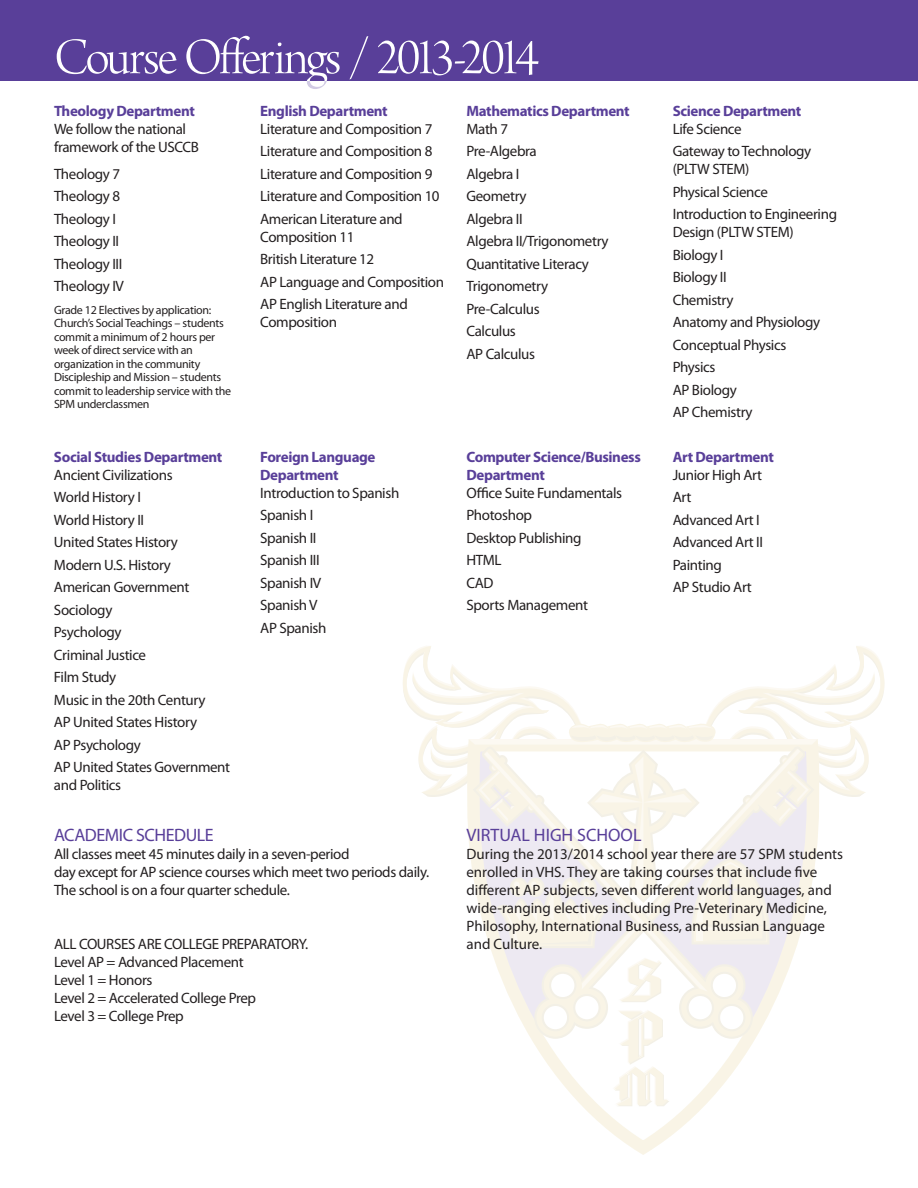
<style>
.page{position:relative;width:918px;height:1188px;background:#fff}
.page>*{position:absolute;margin:0;border:0;box-sizing:border-box;transform-origin:0 0}
.t1{font:54px "Arno Pro Light Display";letter-spacing:-.055em;color:#fff}
.t2{font:18px "Myriad Pro";color:#593f99}
.t3{font:18px "Myriad Pro";letter-spacing:-.025em;color:#593f99}
.t4{font:15px/18px "Myriad Pro";letter-spacing:-.025em;color:#231f20}
.t5{font:15px/18px "Myriad Pro";color:#231f20}
.t6{font:700 15px/18px "Myriad Pro";letter-spacing:-.025em;color:#593f99}
.t7{font:12px/13.5px "Myriad Pro";letter-spacing:-.025em;color:#231f20}
</style>
<div class="page">
<div style="left:0;top:0;width:918px;height:81px;background:#593f99"></div>
<svg style="left:582px;top:1106px;width:122px;height:49px"></svg>
<svg style="left:403px;top:646px;width:481px;height:460px"></svg>
<svg style="left:307px;top:81px;width:20px;height:8px"></svg>
<p class="t1" style="left:54px;top:28px;width:486px">Course Offerings / 2013-2014</p>
<p class="t6" style="left:54px;top:102px;width:142px">Theology Department</p>
<p class="t4" style="left:54px;top:120px;width:146px">We follow the national framework of the USCCB</p>
<p class="t4" style="left:54px;top:165px;width:68px">Theology 7</p>
<p class="t4" style="left:54px;top:187px;width:68px">Theology 8</p>
<p class="t4" style="left:54px;top:210px;width:64px">Theology I</p>
<p class="t4" style="left:54px;top:232px;width:67px">Theology II</p>
<p class="t4" style="left:54px;top:255px;width:70px">Theology III</p>
<p class="t4" style="left:54px;top:277px;width:72px">Theology IV</p>
<p class="t7" style="left:54px;top:303px;width:171px">Grade 12 Electives by application:<br>Church’s Social Teachings – students commit a minimum of 2 hours per week of direct service with an organization in the community</p>
<p class="t7" style="left:54px;top:370px;width:179px">Discipleship and Mission – students commit to leadership service with the<br>SPM underclassmen</p>
<p class="t6" style="left:54px;top:448px;width:170px">Social Studies Department</p>
<p class="t4" style="left:54px;top:465px;width:120px">Ancient Civilizations</p>
<p class="t4" style="left:54px;top:488px;width:88px">World History I</p>
<p class="t4" style="left:54px;top:510px;width:92px">World History II</p>
<p class="t4" style="left:54px;top:533px;width:125px">United States History</p>
<p class="t4" style="left:54px;top:555px;width:118px">Modern U.S. History</p>
<p class="t4" style="left:54px;top:578px;width:137px">American Government</p>
<p class="t4" style="left:54px;top:600px;width:60px">Sociology</p>
<p class="t4" style="left:54px;top:623px;width:69px">Psychology</p>
<p class="t4" style="left:54px;top:645px;width:94px">Criminal Justice</p>
<p class="t4" style="left:54px;top:668px;width:64px">Film Study</p>
<p class="t4" style="left:54px;top:690px;width:153px">Music in the 20th Century</p>
<p class="t4" style="left:54px;top:713px;width:145px">AP United States History</p>
<p class="t4" style="left:54px;top:735px;width:88px">AP Psychology</p>
<p class="t4" style="left:54px;top:758px;width:178px">AP United States Government and Politics</p>
<p class="t6" style="left:260px;top:102px;width:129px">English Department</p>
<p class="t4" style="left:260px;top:120px;width:174px">Literature and Composition 7</p>
<p class="t4" style="left:260px;top:142px;width:174px">Literature and Composition 8</p>
<p class="t4" style="left:260px;top:165px;width:174px">Literature and Composition 9</p>
<p class="t4" style="left:260px;top:187px;width:181px">Literature and Composition 10</p>
<p class="t4" style="left:260px;top:210px;width:144px">American Literature and<br>Composition 11</p>
<p class="t4" style="left:260px;top:250px;width:116px">British Literature 12</p>
<p class="t4" style="left:260px;top:273px;width:185px">AP Language and Composition</p>
<p class="t4" style="left:260px;top:295px;width:149px">AP English Literature and<br>Composition</p>
<p class="t6" style="left:466px;top:102px;width:165px">Mathematics Department</p>
<p class="t4" style="left:466px;top:120px;width:43px">Math 7</p>
<p class="t4" style="left:466px;top:142px;width:72px">Pre-Algebra</p>
<p class="t4" style="left:466px;top:165px;width:54px">Algebra I</p>
<p class="t4" style="left:466px;top:187px;width:62px">Geometry</p>
<p class="t4" style="left:466px;top:210px;width:58px">Algebra II</p>
<p class="t4" style="left:466px;top:232px;width:144px">Algebra II/Trigonometry</p>
<p class="t4" style="left:466px;top:255px;width:124px">Quantitative Literacy</p>
<p class="t4" style="left:466px;top:277px;width:83px">Trigonometry</p>
<p class="t4" style="left:466px;top:300px;width:75px">Pre-Calculus</p>
<p class="t4" style="left:466px;top:322px;width:51px">Calculus</p>
<p class="t4" style="left:466px;top:345px;width:70px">AP Calculus</p>
<p class="t6" style="left:260px;top:448px;width:117px">Foreign Language<br>Department</p>
<p class="t4" style="left:260px;top:483px;width:141px">Introduction to Spanish</p>
<p class="t4" style="left:260px;top:506px;width:55px">Spanish I</p>
<p class="t4" style="left:260px;top:528px;width:58px">Spanish II</p>
<p class="t4" style="left:260px;top:551px;width:61px">Spanish III</p>
<p class="t4" style="left:260px;top:573px;width:63px">Spanish IV</p>
<p class="t4" style="left:260px;top:596px;width:59px">Spanish V</p>
<p class="t4" style="left:260px;top:618px;width:68px">AP Spanish</p>
<p class="t6" style="left:466px;top:448px;width:176px">Computer Science/Business<br>Department</p>
<p class="t4" style="left:466px;top:483px;width:157px">Office Suite Fundamentals</p>
<p class="t4" style="left:466px;top:506px;width:67px">Photoshop</p>
<p class="t4" style="left:466px;top:528px;width:117px">Desktop Publishing</p>
<p class="t4" style="left:466px;top:551px;width:37px">HTML</p>
<p class="t4" style="left:466px;top:573px;width:29px">CAD</p>
<p class="t4" style="left:466px;top:596px;width:123px">Sports Management</p>
<p class="t6" style="left:673px;top:102px;width:130px">Science Department</p>
<p class="t4" style="left:673px;top:120px;width:71px">Life Science</p>
<p class="t4" style="left:673px;top:142px;width:140px">Gateway to Technology (PLTW STEM)</p>
<p class="t4" style="left:673px;top:183px;width:97px">Physical Science</p>
<p class="t4" style="left:673px;top:205px;width:166px">Introduction to Engineering<br>Design (PLTW STEM)</p>
<p class="t4" style="left:673px;top:246px;width:52px">Biology I</p>
<p class="t4" style="left:673px;top:268px;width:56px">Biology II</p>
<p class="t4" style="left:673px;top:291px;width:62px">Chemistry</p>
<p class="t4" style="left:673px;top:313px;width:149px">Anatomy and Physiology</p>
<p class="t4" style="left:673px;top:336px;width:115px">Conceptual Physics</p>
<p class="t4" style="left:673px;top:358px;width:44px">Physics</p>
<p class="t4" style="left:673px;top:381px;width:66px">AP Biology</p>
<p class="t4" style="left:673px;top:403px;width:82px">AP Chemistry</p>
<p class="t6" style="left:673px;top:448px;width:103px">Art Department</p>
<p class="t4" style="left:673px;top:465px;width:91px">Junior High Art</p>
<p class="t4" style="left:673px;top:488px;width:20px">Art</p>
<p class="t4" style="left:673px;top:510px;width:89px">Advanced Art I</p>
<p class="t4" style="left:673px;top:533px;width:92px">Advanced Art II</p>
<p class="t4" style="left:673px;top:555px;width:51px">Painting</p>
<p class="t4" style="left:673px;top:578px;width:81px">AP Studio Art</p>
<p class="t3" style="left:54px;top:824px;width:161px">ACADEMIC SCHEDULE</p>
<p class="t4" style="left:54px;top:844px;width:377px">All classes meet 45 minutes daily in a seven-period<br>day except for AP science courses which meet two periods daily.<br>The school is on a four quarter schedule.</p>
<p class="t4" style="left:54px;top:934px;width:256px">ALL COURSES ARE COLLEGE PREPARATORY.</p>
<p class="t4" style="left:54px;top:952px;width:191px">Level AP = Advanced Placement</p>
<p class="t4" style="left:54px;top:970px;width:100px">Level 1 = Honors</p>
<p class="t4" style="left:54px;top:988px;width:204px">Level 2 = Accelerated College Prep</p>
<p class="t4" style="left:54px;top:1006px;width:131px">Level 3 = College Prep</p>
<p class="t2" style="left:466px;top:824px;width:177px">VIRTUAL HIGH SCHOOL</p>
<p class="t5" style="left:466px;top:844px;width:378px">During the 2013/2014 school year there are 57 SPM students enrolled in VHS. They are taking courses that include five different AP subjects, seven different world languages, and wide-ranging electives including Pre-Veterinary Medicine, Philosophy, International Business, and Russian Language and Culture.</p>
</div>
